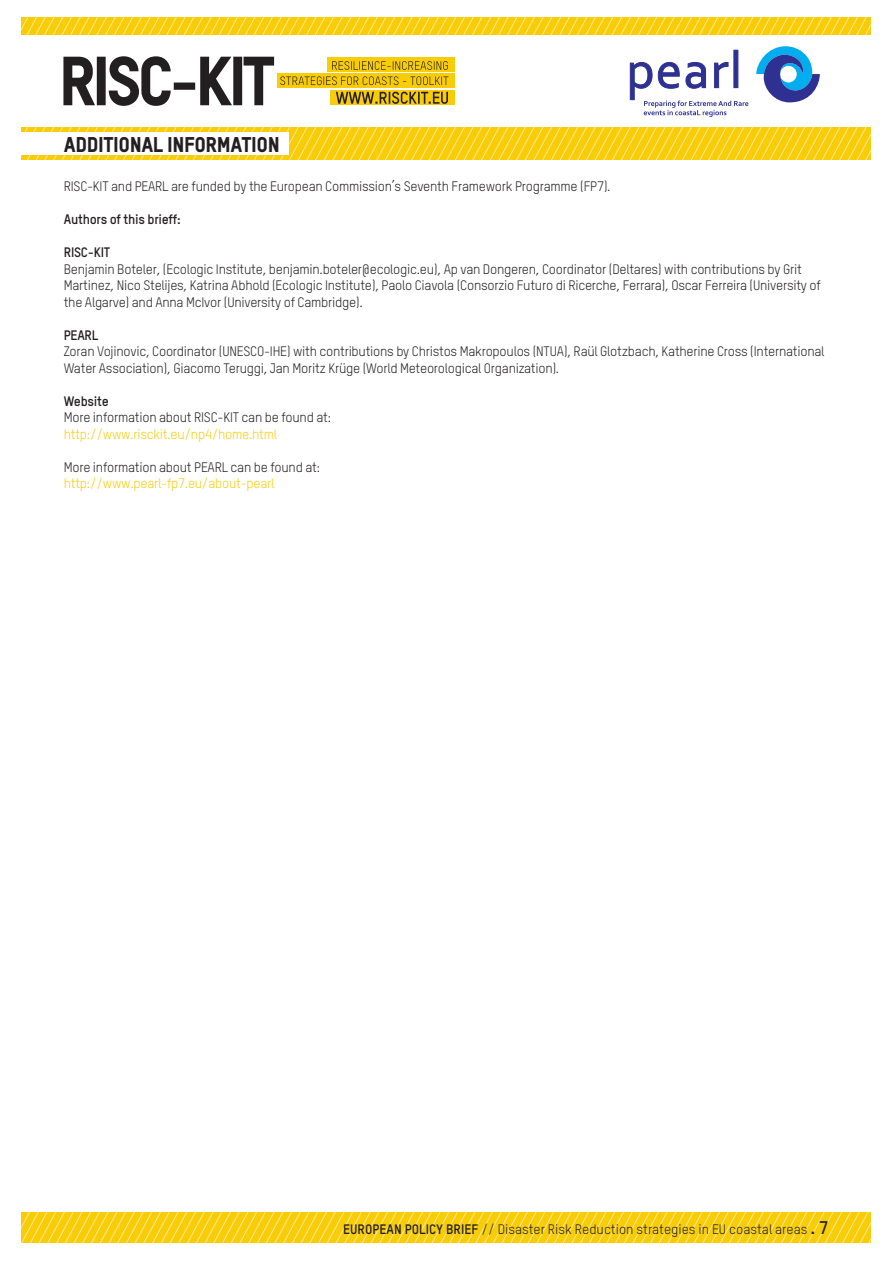
<style>
.page{position:relative;width:893px;height:1263px;background:#fff}
.page>*{position:absolute;margin:0;border:0;box-sizing:border-box;transform-origin:0 0}
.t1{font:21px "TSTAR Headline";letter-spacing:-.02em;color:#231f20}
.t2{font:13.5px/16.5px "TSTAR";letter-spacing:-.02em;color:#231f20}
.t3{font:13.5px "TSTAR";color:#231f20}
.t4{font:13.5px "TSTAR";letter-spacing:-.02em;color:#f8cd08}
.t5{font:700 13.5px "TSTAR";letter-spacing:-.02em;color:#231f20}
.s1{font-weight:700}
.s2{font-weight:700;font-size:18px}
</style>
<div class="page">
<svg style="left:21px;top:18px;width:849px;height:17px;background:#f8d019"></svg>
<svg style="left:63px;top:56px;width:211px;height:50px"></svg>
<div style="left:327px;top:57px;width:128px;height:14px;background:#f8cd08"></div>
<div style="left:277px;top:73px;width:178px;height:15px;background:#f8cd08"></div>
<div style="left:330px;top:91px;width:125px;height:14px;background:#f8cd08"></div>
<svg style="left:336px;top:92px;width:112px;height:12px"></svg>
<svg style="left:280px;top:76px;width:168px;height:9px"></svg>
<svg style="left:332px;top:61px;width:116px;height:9px"></svg>
<svg style="left:21px;top:1212px;width:849px;height:30px;background:#f8d019"></svg>
<svg style="left:733px;top:50px;width:5px;height:12px"></svg>
<svg style="left:629px;top:62px;width:119px;height:55px"></svg>
<svg style="left:756px;top:46px;width:64px;height:56px"></svg>
<svg style="left:21px;top:127px;width:849px;height:33px;background:#f8d019"></svg>
<div style="left:4px;top:132px;width:285px;height:23px;background:#fff"></div>
<h1 class="t1" style="left:64px;top:131px;width:218px">ADD ITIONAL INFORMATION</h1>
<p class="t2" style="left:64px;top:178px;width:548px">RISC-KIT and PEARL are funded by the European Commission’s Seventh Framework Programme (FP7).</p>
<p class="t5" style="left:64px;top:211px;width:118px">Authors of this brieff:</p>
<p class="t5" style="left:64px;top:244px;width:48px">RISC-KIT</p>
<p class="t2" style="left:64px;top:260px;width:759px">Benjamin Boteler, (Ecologic Institute, benjamin.boteler@ecologic.eu), Ap van Dongeren, Coordinator (Deltares) with contributions by Grit<br>Martinez, Nico Stelijes, Katrina Abhold (Ecologic Institute), Paolo Ciavola (Consorzio Futuro di Ricerche, Ferrara), Oscar Ferreira (University of the Algarve) and Anna McIvor (University of Cambridge).</p>
<p class="t5" style="left:64px;top:326px;width:36px">PEARL</p>
<p class="t2" style="left:64px;top:343px;width:762px">Zoran Vojinovic, Coordinator (UNESCO-IHE) with contributions by Christos Makropoulos (NTUA), Raül Glotzbach, Katherine Cross (International<br>Water Association), Giacomo Teruggi, Jan Moritz Krüge (World Meteorological Organization).</p>
<p class="t5" style="left:64px;top:392px;width:47px">Website</p>
<p class="t2" style="left:64px;top:409px;width:269px">More information about RISC-KIT can be found at:</p>
<p class="t4" style="left:64px;top:426px;width:215px">http://www.risckit.eu/np4/home.html</p>
<p class="t2" style="left:64px;top:458px;width:258px">More information about PEARL can be found at:</p>
<p class="t4" style="left:64px;top:475px;width:212px">http://www.pearl-fp7.eu/about-pearl</p>
<p class="t3" style="left:343px;top:1221px;width:487px"><span class="s1">EUROPEAN POLICY BRIEF</span> // Disaster Risk Reduction strategies in EU coastal areas <span class="s2">. 7</span></p>
</div>
